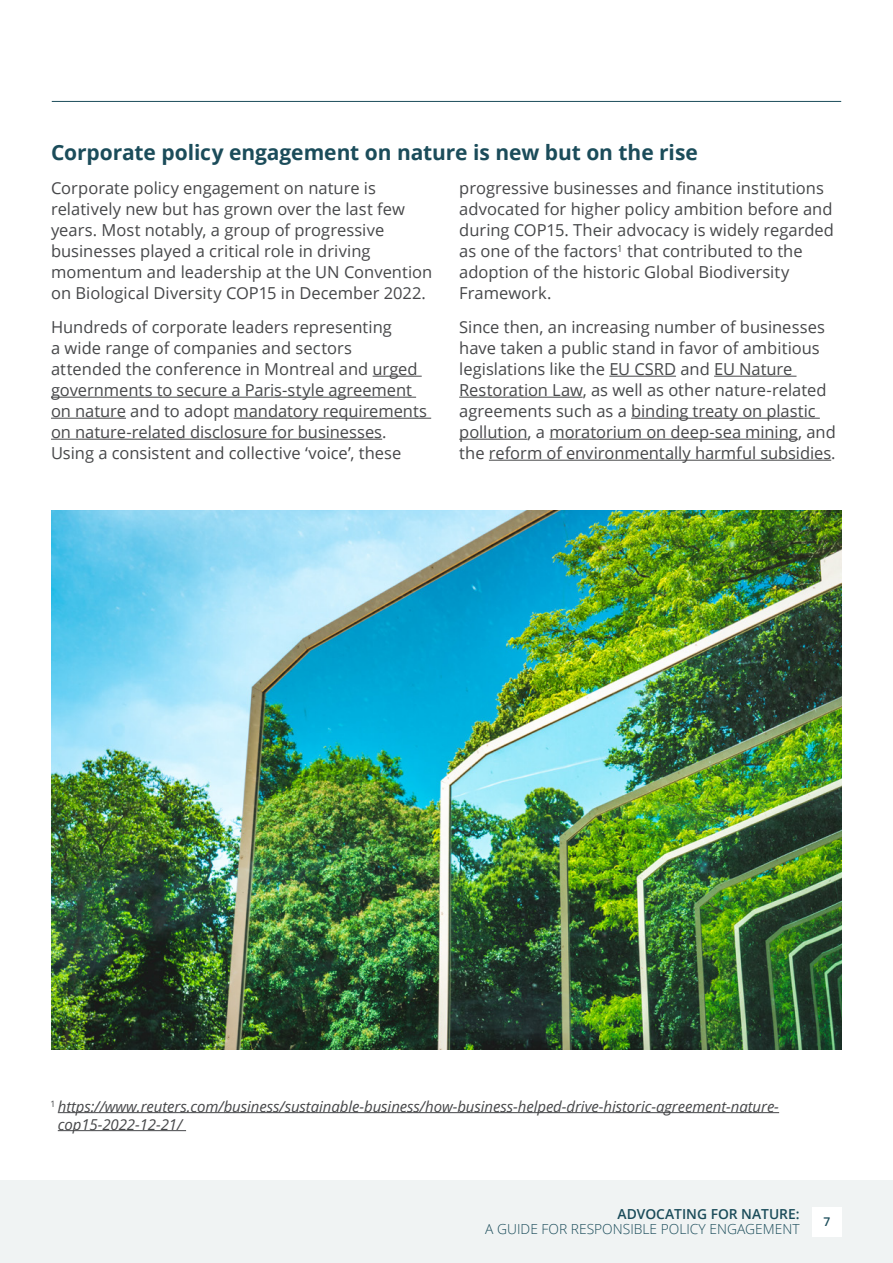
<style>
.page{position:relative;width:893px;height:1263px;background:#fff}
.page>*{position:absolute;margin:0;border:0;box-sizing:border-box;transform-origin:0 0}
.Copy{font:700 21px "Open Sans";letter-spacing:-.005em;color:#1b4c5a}
.Copy-2{font:16.5px/21px "Open Sans";color:#464749}
.t1{font:italic 15px/18px "Open Sans";letter-spacing:-.005em;color:#464749}
.t2{font:300 13.8px "Open Sans";color:#1b4c5a}
.t3{font:600 13.8px "Open Sans";color:#1b4c5a}
.t4{font:600 12px "Open Sans";color:#1b4c5a}
</style>
<div class="page">
<img style="left:52px;top:510px;width:790px;height:539px">
<hr style="left:373px;top:376px;width:49px;height:1px;background:#464749">
<hr style="left:51px;top:397px;width:365px;height:1px;background:#464749">
<hr style="left:51px;top:418px;width:75px;height:1px;background:#464749">
<hr style="left:234px;top:418px;width:197px;height:1px;background:#464749">
<hr style="left:51px;top:439px;width:331px;height:1px;background:#464749">
<hr style="left:609px;top:376px;width:67px;height:1px;background:#464749">
<hr style="left:714px;top:376px;width:82px;height:1px;background:#464749">
<hr style="left:459px;top:397px;width:124px;height:1px;background:#464749">
<hr style="left:631px;top:418px;width:189px;height:1px;background:#464749">
<hr style="left:459px;top:439px;width:69px;height:1px;background:#464749">
<hr style="left:549px;top:439px;width:249px;height:1px;background:#464749">
<hr style="left:489px;top:460px;width:342px;height:1px;background:#464749">
<hr style="left:58px;top:1112px;width:721px;height:1px;background:#464749">
<hr style="left:58px;top:1130px;width:128px;height:1px;background:#464749">
<div style="left:0;top:1180px;width:893px;height:83px;background:#f0f3f3"></div>
<div style="left:812px;top:1207px;width:30px;height:29px;background:#fff"></div>
<hr style="left:52px;top:101px;width:789px;height:1px;background:#1b4c5a">
<p class="Copy" style="left:51px;top:138px;width:648px">Corporate policy engagement on nature is new but on the rise</p>
<p class="Copy-2" style="left:51px;top:177px;width:383px">Corporate policy engagement on nature is relatively new but has grown over the last few years. Most notably, a group of progressive businesses played a critical role in driving momentum and leadership at the UN Convention on Biological Diversity COP15 in December 2022.</p>
<p class="Copy-2" style="left:51px;top:316px;width:378px">Hundreds of corporate leaders representing<br>a wide range of companies and sectors<br>attended the conference in Montreal and urged governments to secure a Paris-style agreement on nature and to adopt mandatory requirements on nature-related disclosure for businesses.<br>Using a consistent and collective ‘voice’, these</p>
<p class="Copy-2" style="left:459px;top:177px;width:376px">progressive businesses and finance institutions advocated for higher policy ambition before and during COP15. Their advocacy is widely regarded as one of the factors<sup>1</sup> that contributed to the adoption of the historic Global Biodiversity Framework.</p>
<p class="Copy-2" style="left:459px;top:316px;width:378px">Since then, an increasing number of businesses have taken a public stand in favor of ambitious legislations like the EU CSRD and EU Nature Restoration Law, as well as other nature-related agreements such as a binding treaty on plastic pollution, a moratorium on deep-sea mining, and the reform of environmentally harmful subsidies.</p>
<p class="t1" style="left:58px;top:1097px;width:723px;text-indent:-7px"><sup>1</sup> https://www.reuters.com/business/sustainable-business/how-business-helped-drive-historic-agreement-nature&shy;cop15-2022-12-21/</p>
<p class="t3" style="left:618px;top:1205px;width:184px">ADVOCATING FOR NATURE:</p>
<p class="t2" style="left:485px;top:1220px;width:316px">A GUIDE FOR RESPONSIBLE POLICY ENGAGEMENT</p>
<p class="t4" style="left:823px;top:1213px;width:8px">7</p>
</div>
